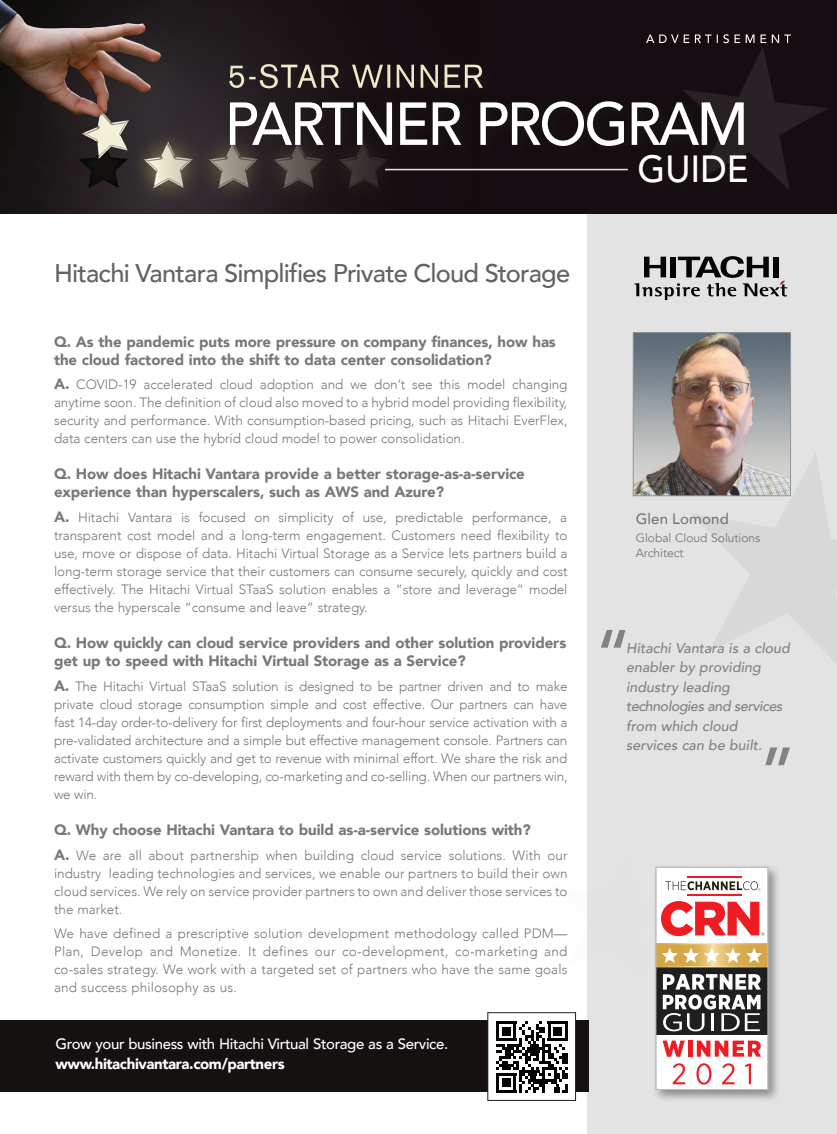
<style>
.page{position:relative;width:837px;height:1134px;background:#fff}
.page>*{position:absolute;margin:0;border:0;box-sizing:border-box;transform-origin:0 0}
.t1{font:500 72px "Avenir";color:#231f20}
.t2{font:500 60px "Avenir LT Std";letter-spacing:-.04em;color:#fff;scale:.95 1}
.t3{font:500 37.5px "Avenir LT Std";color:#fff;scale:.95 1}
.t4{font:500 25.5px "Avenir";letter-spacing:-.03em;color:#636366}
.t5{font:900 15px/18px "Avenir";letter-spacing:-.005em;color:#76787b}
.t6{font:500 15px/19.5px "Avenir";letter-spacing:-.025em;color:#fff}
.Body_Copy{font:500 15px "Avenir";letter-spacing:.01em;color:#76787b}
.t7{font:italic 500 14.25px/19.5px "Avenir";color:#808285}
.t8{font:300 13.5px/18px "Avenir";letter-spacing:-.005em;color:#76787b;text-align:justify}
.t9{font:12px/15px "Avenir";color:#76787b}
.s1{font-weight:900;font-size:15px}
.s2{font-weight:900}
</style>
<div class="page">
<div style="left:587px;top:214px;width:250px;height:920px;background:#e4e3e3"></div>
<div style="left:0;top:0;width:837px;height:214px;background:#150d11"></div>
<div style="left:0;top:1021px;width:588px;height:71px;background:#141110"></div>
<svg style="left:690px;top:454px;width:147px;height:209px"></svg>
<svg style="left:646px;top:34px;width:182px;height:156px"></svg>
<div style="left:652px;top:864px;width:130px;height:239px;background:#231f20;opacity:.45"></div>
<img style="left:0;top:0;width:312px;height:214px">
<div style="left:228px;top:60px;width:266px;height:37px;background:#231f20;opacity:.75"></div>
<svg style="left:229px;top:64px;width:254px;height:24px"></svg>
<div style="left:227px;top:98px;width:533px;height:98px;background:#231f20;opacity:.45"></div>
<div style="left:488px;top:1013px;width:88px;height:87px;background:#fff"></div>
<svg style="left:496px;top:864px;width:269px;height:229px"></svg>
<hr style="left:496px;top:1090px;width:20px;height:3px;background:#000">
<div style="left:502px;top:1079px;width:8px;height:8px;background:#000"></div>
<div style="left:488px;top:1012px;width:88px;height:89px;border:1px solid #231f20"></div>
<img style="left:635px;top:334px;width:154px;height:160px">
<div style="left:633px;top:332px;width:158px;height:164px;border:1px solid #939598"></div>
<svg style="left:634px;top:256px;width:153px;height:44px"></svg>
<p class="t2" style="left:225px;top:89px;width:553px">PARTNER PROGRAM</p>
<p class="t3" style="left:638px;top:148px;width:118px">GUIDE</p>
<p class="t4" style="left:54px;top:251px;width:518px">Hitachi Vantara Simplifies Private Cloud Storage</p>
<p class="t5" style="left:54px;top:332px;width:503px">Q. As the pandemic puts more pressure on company finances, how has the cloud factored into the shift to data center consolidation?</p>
<p class="t8" style="left:54px;top:376px;width:515px"><span class="s1">A.</span> COVID-19 accelerated cloud adoption and we don’t see this model changing anytime soon. The definition of cloud also moved to a hybrid model providing flexibility, security and performance. With consumption-based pricing, such as Hitachi EverFlex, data centers can use the hybrid cloud model to power consolidation.</p>
<p class="t5" style="left:54px;top:465px;width:472px">Q. How does Hitachi Vantara provide a better storage-as-a-service experience than hyperscalers, such as AWS and Azure?</p>
<p class="t8" style="left:54px;top:508px;width:515px"><span class="s1">A.</span> Hitachi Vantara is focused on simplicity of use, predictable performance, a transparent cost model and a long-term engagement. Customers need flexibility to use, move or dispose of data. Hitachi Virtual Storage as a Service lets partners build a long-term storage service that their customers can consume securely, quickly and cost effectively. The Hitachi Virtual STaaS solution enables a “store and leverage” model versus the hyperscale “consume and leave” strategy.</p>
<p class="t5" style="left:54px;top:633px;width:514px">Q. How quickly can cloud service providers and other solution providers get up to speed with Hitachi Virtual Storage as a Service?</p>
<p class="t8" style="left:54px;top:677px;width:515px"><span class="s1">A.</span> The Hitachi Virtual STaaS solution is designed to be partner driven and to make private cloud storage consumption simple and cost effective. Our partners can have fast 14-day order-to-delivery for first deployments and four-hour service activation with a pre-validated architecture and a simple but effective management console. Partners can activate customers quickly and get to revenue with minimal effort. We share the risk and reward with them by co-developing, co-marketing and co-selling. When our partners win, we win.</p>
<p class="t5" style="left:54px;top:820px;width:478px">Q. Why choose Hitachi Vantara to build as-a-service solutions with?</p>
<p class="t8" style="left:54px;top:846px;width:515px"><span class="s1">A.</span> We are all about partnership when building cloud service solutions. With our industry leading technologies and services, we enable our partners to build their own cloud services. We rely on service provider partners to own and deliver those services to the market.</p>
<p class="t8" style="left:54px;top:925px;width:515px">We have defined a prescriptive solution development methodology called PDM— Plan, Develop and Monetize. It defines our co-development, co-marketing and co-sales strategy. We work with a targeted set of partners who have the same goals and success philosophy as us.</p>
<p class="t6" style="left:56px;top:1034px;width:394px">Grow your business with Hitachi Virtual Storage as a Service. <span class="s2">www.hitachivantara.com/partners</span></p>
<p class="Body_Copy" style="left:636px;top:505px;width:95px">Glen Lomond</p>
<p class="t9" style="left:636px;top:531px;width:126px">Global Cloud Solutions<br>Architect</p>
<h1 class="t1" style="left:594px;top:594px;width:39px">“</h1>
<p class="t7" style="left:626px;top:638px;width:165px">Hitachi Vantara is a cloud enabler by providing industry leading technologies and services from which cloud services can be built.</p>
<h1 class="t1" style="left:796px;top:802px;width:39px;rotate:-180deg">“</h1>
</div>
